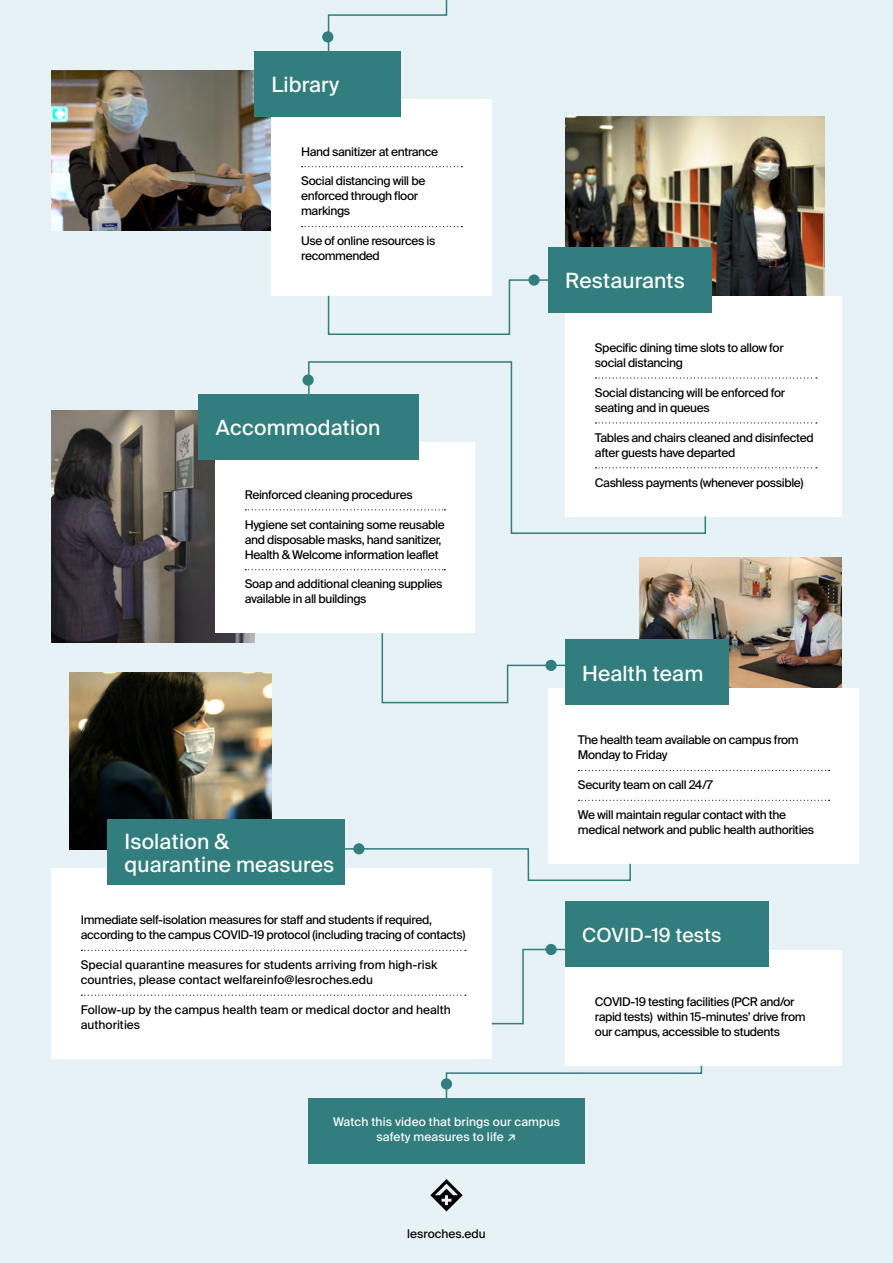
<style>
.page{position:relative;width:893px;height:1263px;background:#e6f2f6}
.page>*{position:absolute;margin:0;border:0;box-sizing:border-box;transform-origin:0 0}
.t1{font:21px/22.5px "Suisse Intl";letter-spacing:.01em;color:#fff}
.t2{font:19.5px "Suisse Intl";letter-spacing:.01em;color:#fff}
.t3{font:12px/15px "Suisse Intl";letter-spacing:-.03em;color:#000}
.t4{font:12px/15px "Suisse Intl";color:#000}
.t5{font:12px/15px "Suisse Intl";letter-spacing:.01em;color:#fff;text-align:center}
</style>
<div class="page">
<svg style="left:430px;top:1179px;width:33px;height:32px"></svg>
<img style="left:51px;top:70px;width:220px;height:160px">
<img style="left:52px;top:411px;width:202px;height:231px">
<img style="left:69px;top:672px;width:202px;height:178px">
<img style="left:565px;top:116px;width:260px;height:180px">
<img style="left:639px;top:557px;width:203px;height:131px">
<div style="left:271px;top:100px;width:221px;height:196px;background:#fff"></div>
<div style="left:215px;top:443px;width:260px;height:190px;background:#fff"></div>
<div style="left:51px;top:868px;width:441px;height:191px;background:#fff"></div>
<div style="left:565px;top:296px;width:277px;height:220px;background:#fff"></div>
<div style="left:548px;top:688px;width:311px;height:176px;background:#fff"></div>
<div style="left:565px;top:950px;width:277px;height:116px;background:#fff"></div>
<svg style="left:302px;top:166px;width:160px;height:1px"></svg>
<svg style="left:302px;top:226px;width:160px;height:1px"></svg>
<svg style="left:245px;top:509px;width:61px;height:1px"></svg>
<svg style="left:245px;top:569px;width:200px;height:1px"></svg>
<svg style="left:81px;top:950px;width:385px;height:1px"></svg>
<svg style="left:81px;top:995px;width:385px;height:1px"></svg>
<svg style="left:708px;top:377px;width:109px;height:2px"></svg>
<svg style="left:708px;top:422px;width:109px;height:1px"></svg>
<svg style="left:708px;top:467px;width:109px;height:1px"></svg>
<svg style="left:578px;top:770px;width:252px;height:1px"></svg>
<svg style="left:578px;top:800px;width:252px;height:1px"></svg>
<div style="left:254px;top:51px;width:147px;height:65px;background:#327e7e"></div>
<div style="left:198px;top:394px;width:220px;height:66px;background:#327e7e"></div>
<div style="left:107px;top:820px;width:238px;height:65px;background:#327e7e"></div>
<div style="left:308px;top:1098px;width:277px;height:65px;background:#327e7e"></div>
<div style="left:548px;top:247px;width:164px;height:66px;background:#327e7e"></div>
<div style="left:565px;top:640px;width:164px;height:65px;background:#327e7e"></div>
<div style="left:565px;top:902px;width:203px;height:65px;background:#327e7e"></div>
<div style="left:322px;top:31px;width:11px;height:12px;background:#327e7e;border-radius:50%"></div>
<svg style="left:528px;top:274px;width:12px;height:12px"></svg>
<svg style="left:327px;top:0;width:121px;height:51px"></svg>
<svg style="left:302px;top:374px;width:12px;height:12px"></svg>
<svg style="left:327px;top:279px;width:221px;height:56px"></svg>
<svg style="left:381px;top:633px;width:186px;height:71px"></svg>
<div style="left:545px;top:660px;width:12px;height:11px;background:#327e7e;border-radius:50%"></div>
<svg style="left:353px;top:843px;width:12px;height:11px"></svg>
<div style="left:441px;top:1078px;width:11px;height:11px;background:#327e7e;border-radius:50%"></div>
<div style="left:545px;top:944px;width:12px;height:11px;background:#327e7e;border-radius:50%"></div>
<svg style="left:307px;top:361px;width:400px;height:173px"></svg>
<svg style="left:345px;top:847px;width:286px;height:34px"></svg>
<svg style="left:491px;top:948px;width:74px;height:77px"></svg>
<svg style="left:445px;top:1065px;width:258px;height:33px"></svg>
<h1 class="t1" style="left:271px;top:73px;width:69px">Library</h1>
<p class="t3" style="left:301px;top:144px;width:139px">Hand sanitizer at entrance</p>
<p class="t3" style="left:301px;top:174px;width:126px">Social distancing will be enforced through floor markings</p>
<p class="t3" style="left:301px;top:234px;width:136px">Use of online resources is recommended</p>
<h1 class="t1" style="left:216px;top:416px;width:166px">Accommodation</h1>
<p class="t3" style="left:245px;top:487px;width:169px">Reinforced cleaning procedures</p>
<p class="t3" style="left:245px;top:517px;width:201px">Hygiene set containing some reusable and disposable masks, hand sanitizer,<br>Health &amp; Welcome information leaflet</p>
<p class="t3" style="left:245px;top:577px;width:199px">Soap and additional cleaning supplies available in all buildings</p>
<h1 class="t1" style="left:124px;top:831px;width:211px">Isolation &amp; quarantine measures</h1>
<p class="t3" style="left:81px;top:912px;width:386px">Immediate self-isolation measures for staff and students if required, according to the campus COVID-19 protocol (including tracing of contacts)</p>
<p class="t4" style="left:81px;top:957px;width:358px">Special quarantine measures for students arriving from high-risk countries, please contact welfareinfo@lesroches.edu</p>
<p class="t4" style="left:81px;top:1002px;width:372px">Follow-up by the campus health team or medical doctor and health authorities</p>
<h1 class="t1" style="left:565px;top:270px;width:121px">Restaurants</h1>
<p class="t3" style="left:595px;top:340px;width:190px">Specific dining time slots to allow for social distancing</p>
<p class="t3" style="left:595px;top:385px;width:192px">Social distancing will be enforced for seating and in queues</p>
<p class="t3" style="left:595px;top:430px;width:220px">Tables and chairs cleaned and disinfected after guests have departed</p>
<p class="t3" style="left:595px;top:475px;width:210px">Cashless payments (whenever possible)</p>
<h1 class="t1" style="left:582px;top:662px;width:123px">Health team</h1>
<p class="t3" style="left:578px;top:732px;width:222px">The health team available on campus from<br>Monday to Friday</p>
<p class="t3" style="left:578px;top:777px;width:136px">Security team on call 24/7</p>
<p class="t3" style="left:578px;top:807px;width:238px">We will maintain regular contact with the medical network and public health authorities</p>
<h2 class="t2" style="left:582px;top:924px;width:141px">COVID-19 tests</h2>
<p class="t3" style="left:595px;top:994px;width:212px">COVID-19 testing facilities (PCR and/or rapid tests) within 15-minutes’ drive from our campus, accessible to students</p>
<p class="t5" style="left:333px;top:1114px;width:228px">Watch this video that brings our campus safety measures to life ↗</p>
<p class="t4" style="left:407px;top:1226px;width:80px">lesroches.edu</p>
</div>
